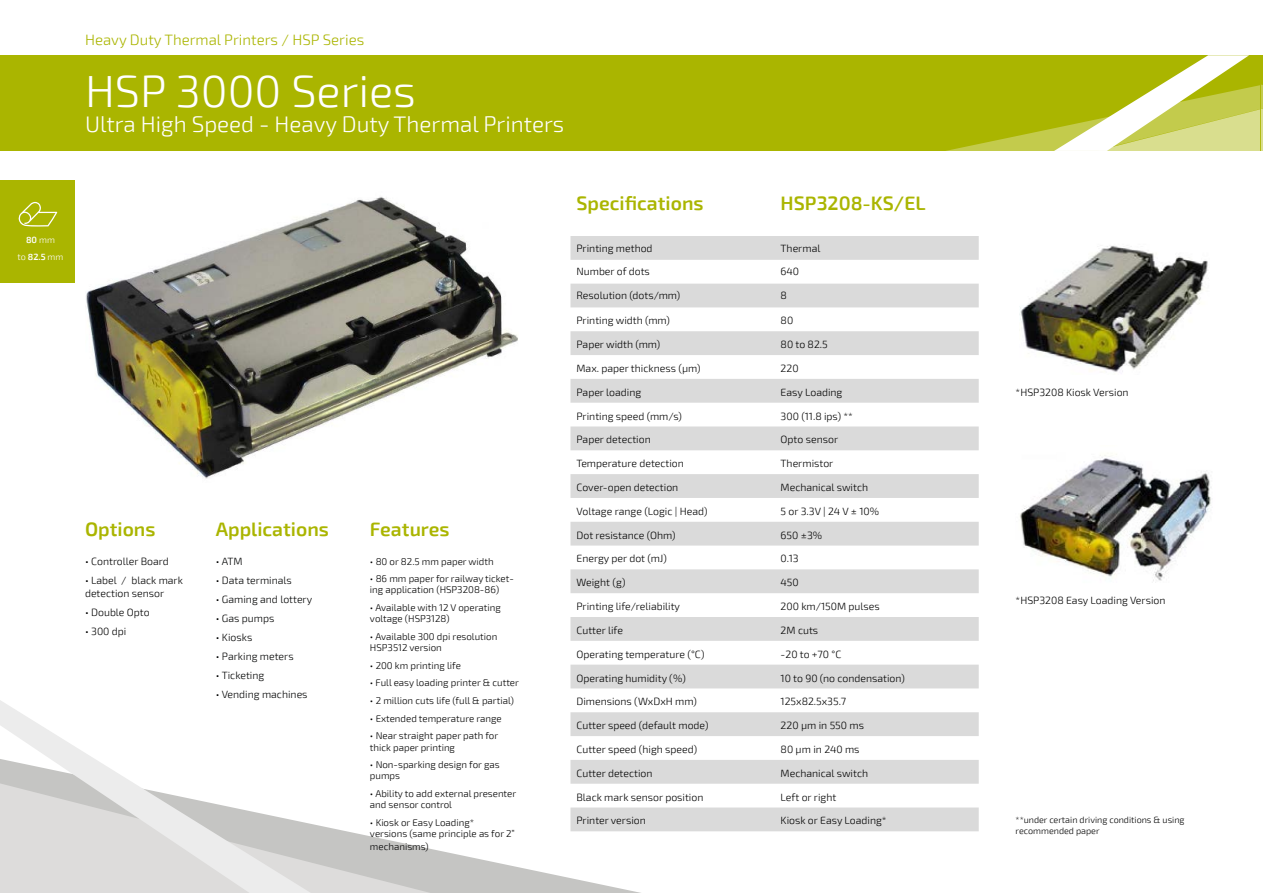
<style>
.page{position:relative;width:1263px;height:893px;background:#fff}
.page>*{position:absolute;margin:0;border:0;box-sizing:border-box;transform-origin:0 0}
.t1{font:300 45px "Exo 2";color:#fff}
.t2{font:300 22.5px "Exo 2";color:#fff}
.t3{font:600 19.5px "Exo 2";color:#aab500}
.t4{font:300 15px "Exo 2";color:#aab500}
.t5{font:300 10.5px/12.6px "Exo 2";color:#000}
.t6{font:300 10.5px "Exo 2";color:#010202}
.t7{font:300 9.75px/11.2px "Exo 2";color:#000}
.t8{font:300 9px/10.8px "Exo 2";color:#000}
.t9{font:600 9px/17.2px "Exo 2";color:#fff;text-align:center}
.s1{font-weight:300}
</style>
<div class="page">
<svg style="left:328px;top:827px;width:344px;height:66px"></svg>
<svg style="left:0;top:700px;width:328px;height:193px"></svg>
<div style="left:0;top:55px;width:1263px;height:96px;background:#aab500"></div>
<img style="left:86px;top:196px;width:432px;height:283px">
<svg style="left:570px;top:236px;width:409px;height:595px;fill:#dedede"></svg>
<div style="left:0;top:181px;width:74px;height:102px;background:#aab500"></div>
<svg style="left:18px;top:202px;width:39px;height:25px"></svg>
<svg style="left:946px;top:55px;width:317px;height:96px"></svg>
<img style="left:1020px;top:454px;width:191px;height:127px">
<img style="left:1019px;top:245px;width:189px;height:127px">
<h3 class="t4" style="left:85px;top:31px;width:281px">Heavy Duty Thermal Printers / HSP Series</h3>
<h1 class="t1" style="left:85px;top:65px;width:332px">HSP 3000 Series</h1>
<h2 class="t2" style="left:85px;top:111px;width:481px">Ultra High Speed - Heavy Duty Thermal Printers</h2>
<p class="t9" style="left:18px;top:231px;width:47px">80 <span class="s1">mm<br>to</span> 82.5 <span class="s1">mm</span></p>
<h3 class="t3" style="left:85px;top:517px;width:72px">Options</h3>
<h3 class="t3" style="left:216px;top:517px;width:115px">Applications</h3>
<h3 class="t3" style="left:370px;top:517px;width:81px">Features</h3>
<p class="t5" style="left:85px;top:555px;width:85px">• Controller Board</p>
<p class="t5" style="left:85px;top:574px;width:99px">• Label / black mark detection sensor</p>
<p class="t5" style="left:85px;top:606px;width:66px">• Double Opto</p>
<p class="t5" style="left:85px;top:625px;width:43px">• 300 dpi</p>
<p class="t6" style="left:216px;top:555px;width:28px">• ATM</p>
<p class="t6" style="left:216px;top:574px;width:78px">• Data terminals</p>
<p class="t6" style="left:216px;top:593px;width:98px">• Gaming and lottery</p>
<p class="t6" style="left:216px;top:612px;width:60px">• Gas pumps</p>
<p class="t6" style="left:216px;top:631px;width:38px">• Kiosks</p>
<p class="t6" style="left:216px;top:650px;width:79px">• Parking meters</p>
<p class="t6" style="left:216px;top:669px;width:50px">• Ticketing</p>
<p class="t6" style="left:216px;top:688px;width:93px">• Vending machines</p>
<p class="t7" style="left:370px;top:556px;width:125px">• 80 or 82.5 mm paper width</p>
<p class="t7" style="left:370px;top:573px;width:145px">• 86 mm paper for railway ticket&shy;ing application (HSP3208-86)</p>
<p class="t7" style="left:370px;top:602px;width:132px">• Available with 12 V operating voltage (HSP3128)</p>
<p class="t7" style="left:370px;top:631px;width:129px">• Available 300 dpi resolution<br>HSP3512 version</p>
<p class="t7" style="left:370px;top:660px;width:92px">• 200 km printing life</p>
<p class="t7" style="left:370px;top:678px;width:151px">• Full easy loading printer &amp; cutter</p>
<p class="t7" style="left:370px;top:695px;width:146px">• 2 million cuts life (full &amp; partial)</p>
<p class="t7" style="left:370px;top:713px;width:133px">• Extended temperature range</p>
<p class="t7" style="left:370px;top:730px;width:130px">• Near straight paper path for thick paper printing</p>
<p class="t7" style="left:370px;top:759px;width:131px">• Non-sparking design for gas pumps</p>
<p class="t7" style="left:370px;top:788px;width:148px">• Ability to add external presenter and sensor control</p>
<p class="t7" style="left:370px;top:817px;width:147px">• Kiosk or Easy Loading*<br>versions (same principle as for 2”</p>
<p class="t7" style="left:370px;top:841px;width:60px">mechanisms)</p>
<h3 class="t3" style="left:576px;top:191px;width:129px">Specifications</h3>
<h3 class="t3" style="left:781px;top:191px;width:147px">HSP3208-KS/EL</h3>
<p class="t5" style="left:576px;top:242px;width:78px">Printing method</p>
<p class="t5" style="left:781px;top:242px;width:41px">Thermal</p>
<p class="t5" style="left:576px;top:266px;width:75px">Number of dots</p>
<p class="t5" style="left:781px;top:266px;width:20px">640</p>
<p class="t5" style="left:576px;top:289px;width:105px">Resolution (dots/mm)</p>
<p class="t5" style="left:781px;top:289px;width:8px">8</p>
<p class="t5" style="left:576px;top:314px;width:95px">Printing width (mm)</p>
<p class="t5" style="left:781px;top:314px;width:14px">80</p>
<p class="t5" style="left:576px;top:338px;width:85px">Paper width (mm)</p>
<p class="t5" style="left:781px;top:338px;width:49px">80 to 82.5</p>
<p class="t5" style="left:576px;top:362px;width:126px">Max. paper thickness (μm)</p>
<p class="t5" style="left:781px;top:362px;width:20px">220</p>
<p class="t5" style="left:576px;top:386px;width:66px">Paper loading</p>
<p class="t5" style="left:781px;top:386px;width:63px">Easy Loading</p>
<p class="t5" style="left:576px;top:410px;width:107px">Printing speed (mm/s)</p>
<p class="t5" style="left:781px;top:410px;width:74px">300 (11.8 ips) **</p>
<p class="t5" style="left:576px;top:434px;width:76px">Paper detection</p>
<p class="t5" style="left:781px;top:434px;width:59px">Opto sensor</p>
<p class="t5" style="left:576px;top:457px;width:109px">Temperature detection</p>
<p class="t5" style="left:781px;top:457px;width:54px">Thermistor</p>
<p class="t5" style="left:576px;top:481px;width:103px">Cover-open detection</p>
<p class="t5" style="left:781px;top:481px;width:89px">Mechanical switch</p>
<p class="t5" style="left:576px;top:505px;width:133px">Voltage range (Logic | Head)</p>
<p class="t5" style="left:781px;top:505px;width:100px">5 or 3.3V | 24 V ± 10%</p>
<p class="t5" style="left:576px;top:529px;width:101px">Dot resistance (Ohm)</p>
<p class="t5" style="left:781px;top:529px;width:43px">650 ±3%</p>
<p class="t5" style="left:576px;top:553px;width:92px">Energy per dot (mJ)</p>
<p class="t5" style="left:781px;top:553px;width:20px">0.13</p>
<p class="t5" style="left:576px;top:576px;width:51px">Weight (g)</p>
<p class="t5" style="left:781px;top:576px;width:20px">450</p>
<p class="t5" style="left:576px;top:600px;width:105px">Printing life/reliability</p>
<p class="t5" style="left:781px;top:600px;width:101px">200 km/150M pulses</p>
<p class="t5" style="left:576px;top:624px;width:48px">Cutter life</p>
<p class="t5" style="left:781px;top:624px;width:39px">2M cuts</p>
<p class="t5" style="left:576px;top:648px;width:130px">Operating temperature (°C)</p>
<p class="t5" style="left:781px;top:648px;width:62px">-20 to +70 °C</p>
<p class="t5" style="left:576px;top:672px;width:111px">Operating humidity (%)</p>
<p class="t5" style="left:781px;top:672px;width:126px">10 to 90 (no condensation)</p>
<p class="t5" style="left:576px;top:696px;width:122px">Dimensions (WxDxH mm)</p>
<p class="t5" style="left:781px;top:696px;width:67px">125x82.5x35.7</p>
<p class="t5" style="left:576px;top:719px;width:133px">Cutter speed (default mode)</p>
<p class="t5" style="left:781px;top:719px;width:85px">220 µ m in 550 ms</p>
<p class="t5" style="left:576px;top:743px;width:122px">Cutter speed (high speed)</p>
<p class="t5" style="left:781px;top:743px;width:80px">80 µ m in 240 ms</p>
<p class="t5" style="left:576px;top:767px;width:78px">Cutter detection</p>
<p class="t5" style="left:781px;top:767px;width:89px">Mechanical switch</p>
<p class="t5" style="left:576px;top:791px;width:128px">Black mark sensor position</p>
<p class="t5" style="left:781px;top:791px;width:57px">Left or right</p>
<p class="t5" style="left:576px;top:815px;width:71px">Printer version</p>
<p class="t5" style="left:781px;top:815px;width:108px">Kiosk or Easy Loading*</p>
<p class="t5" style="left:1016px;top:386px;width:115px">*HSP3208 Kiosk Version</p>
<p class="t5" style="left:1016px;top:594px;width:151px">*HSP3208 Easy Loading Version</p>
<p class="t8" style="left:1016px;top:815px;width:170px">**under certain driving conditions &amp; using recommended paper</p>
</div>
